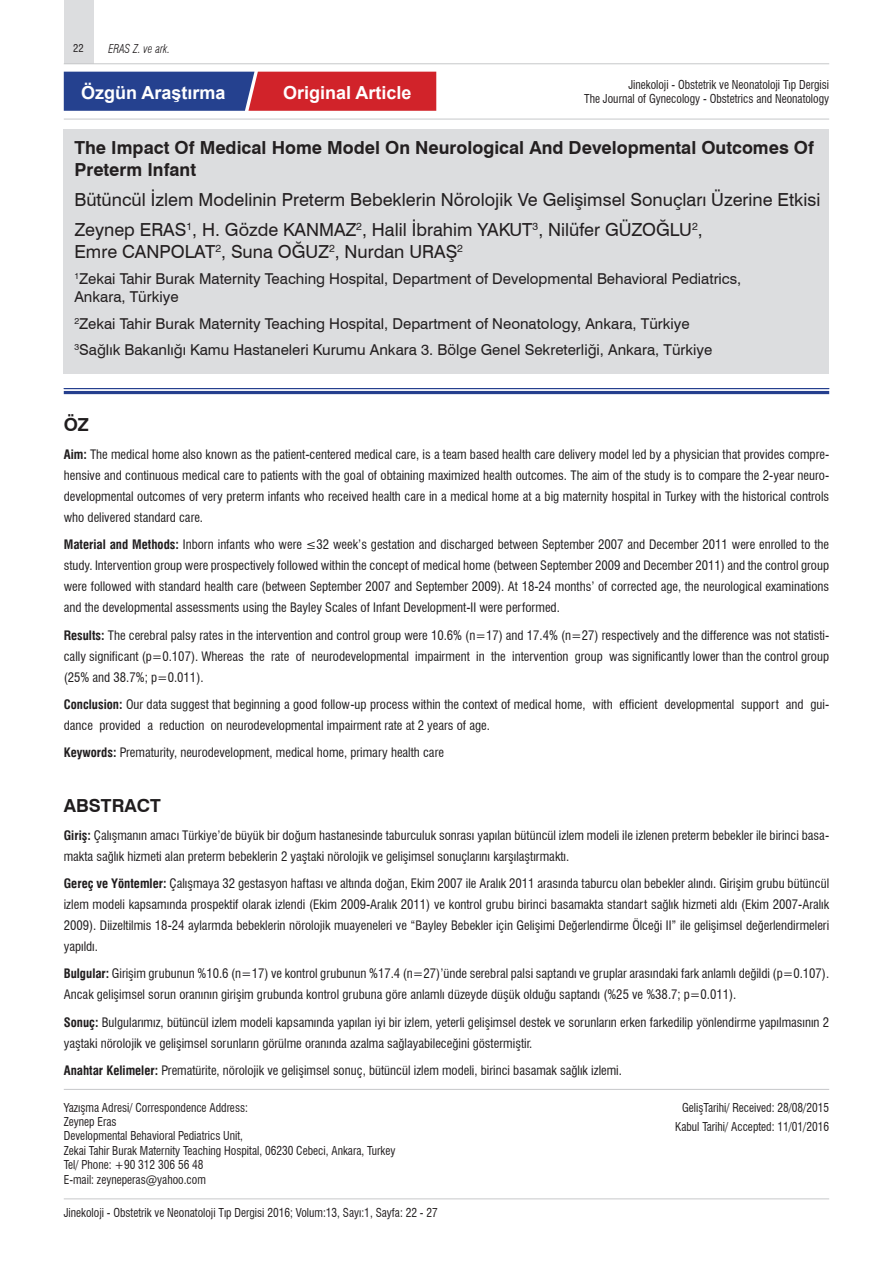
<style>
.page{position:relative;width:893px;height:1263px;background:#fff}
.page>*{position:absolute;margin:0;border:0;box-sizing:border-box;transform-origin:0 0}
.t1{font:18px/30.2px "Swiss 721 BT";color:#231f20}
.t2{font:700 18px/21.6px "Swiss 721 BT";color:#231f20}
.t3{font:700 18px "Arial";color:#fff}
.t4{font:700 18px "Swiss 721 BT";color:#201d1e}
.t5{font:15px/18px "Swiss 721 BT";color:#231f20}
.t6{font:condensed 12.75px/21px "Swiss 721 BT";color:#201d1e;text-align:justify}
.t7{font:condensed 12px/14.4px "Swiss 721 BT";color:#231f20;scale:.95 1}
.t8{font:italic 300 condensed 12px "Swiss 721 BT";color:#231f20;scale:.95 1}
.t9{font:condensed 10.5px "Swiss 721 BT";color:#231f20}
.s1{font-weight:700}
</style>
<div class="page">
<div style="left:64px;top:0;width:29px;height:64px;background:#dcdddf"></div>
<hr style="left:64px;top:63px;width:765px;height:1px;background:#c7c8ca">
<hr style="left:64px;top:1198px;width:765px;height:1px;background:#c7c8ca">
<hr style="left:64px;top:1089px;width:765px;height:1px;background:#c7c8ca">
<hr style="left:64px;top:119px;width:765px;height:1px;background:#c7c8ca">
<div style="left:64px;top:129px;width:765px;height:245px;background:#dcdddf"></div>
<hr style="left:64px;top:388px;width:765px;height:1px;background:#253f8e">
<hr style="left:64px;top:391px;width:765px;height:3px;background:#253f8e">
<svg style="left:64px;top:72px;width:372px;height:39px;background:#7b355f"></svg>
<p class="t9" style="left:73px;top:42px;width:12px">22</p>
<p class="t8" style="left:108px;top:42px;width:67px">ERAS Z. ve ark.</p>
<p class="t7" style="left:584px;top:77px;width:259px;text-align:right">Jinekoloji - Obstetrik ve Neonatoloji Tıp Dergisi<br>The Journal of Gynecology - Obstetrics and Neonatology</p>
<h1 class="t2" style="left:74px;top:136px;width:741px">The Impact Of Medical Home Model On Neurological And Developmental Outcomes Of<br>Preterm Infant</h1>
<h1 class="t1" style="left:74px;top:184px;width:747px">Bütüncül İzlem Modelinin Preterm Bebeklerin Nörolojik Ve Gelişimsel Sonuçları Üzerine Etkisi<br>Zeynep ERAS<sup>1</sup>, H. Gözde KANMAZ<sup>2</sup>, Halil İbrahim YAKUT<sup>3</sup>, Nilüfer GÜZOĞLU<sup>2</sup>,</h1>
<h1 class="t1" style="left:74px;top:235px;width:390px">Emre CANPOLAT<sup>2</sup>, Suna OĞUZ<sup>2</sup>, Nurdan URAŞ<sup>2</sup></h1>
<p class="t5" style="left:74px;top:269px;width:668px"><sup>1</sup>Zekai Tahir Burak Maternity Teaching Hospital, Department of Developmental Behavioral Pediatrics,<br>Ankara, Türkiye</p>
<p class="t5" style="left:74px;top:309px;width:639px;line-height:26.5px"><sup>2</sup>Zekai Tahir Burak Maternity Teaching Hospital, Department of Neonatology, Ankara, Türkiye<br><sup>3</sup>Sağlık Bakanlığı Kamu Hastaneleri Kurumu Ankara 3. Bölge Genel Sekreterliği, Ankara, Türkiye</p>
<h1 class="t3" style="left:81px;top:80px;width:146px">Özgün Araştırma</h1>
<h1 class="t3" style="left:283px;top:80px;width:130px">Original Article</h1>
<h1 class="t4" style="left:64px;top:413px;width:27px">ÖZ</h1>
<p class="t6" style="left:64px;top:444px;width:767px"><span class="s1">Aim:</span> The medical home also known as the patient-centered medical care, is a team based health care delivery model led by a physician that provides compre&shy;hensive and continuous medical care to patients with the goal of obtaining maximized health outcomes. The aim of the study is to compare the 2-year neuro&shy;developmental outcomes of very preterm infants who received health care in a medical home at a big maternity hospital in Turkey with the historical controls who delivered standard care.</p>
<p class="t6" style="left:64px;top:534px;width:767px"><span class="s1">Material and Methods:</span> Inborn infants who were ≤32 week’s gestation and discharged between September 2007 and December 2011 were enrolled to the study. Intervention group were prospectively followed within the concept of medical home (between September 2009 and December 2011) and the control group were followed with standard health care (between September 2007 and September 2009). At 18-24 months’ of corrected age, the neurological examinations and the developmental assessments using the Bayley Scales of Infant Development-II were performed.</p>
<p class="t6" style="left:64px;top:624px;width:767px"><span class="s1">Results:</span> The cerebral palsy rates in the intervention and control group were 10.6% (n=17) and 17.4% (n=27) respectively and the difference was not statisti&shy;cally significant (p=0.107). Whereas the rate of neurodevelopmental impairment in the intervention group was significantly lower than the control group (25% and 38.7%; p=0.011).</p>
<p class="t6" style="left:64px;top:694px;width:767px"><span class="s1">Conclusion:</span> Our data suggest that beginning a good follow-up process within the context of medical home, with efficient developmental support and gui&shy;dance provided a reduction on neurodevelopmental impairment rate at 2 years of age.</p>
<p class="t6" style="left:64px;top:742px;width:382px"><span class="s1">Keywords:</span> Prematurity, neurodevelopment, medical home, primary health care</p>
<h1 class="t4" style="left:64px;top:793px;width:99px">ABSTRACT</h1>
<p class="t6" style="left:64px;top:824px;width:767px"><span class="s1">Giriş:</span> Çalışmanın amacı Türkiye’de büyük bir doğum hastanesinde taburculuk sonrası yapılan bütüncül izlem modeli ile izlenen preterm bebekler ile birinci basa&shy;makta sağlık hizmeti alan preterm bebeklerin 2 yaştaki nörolojik ve gelişimsel sonuçlarını karşılaştırmaktı.</p>
<p class="t6" style="left:64px;top:873px;width:767px"><span class="s1">Gereç ve Yöntemler:</span> Çalışmaya 32 gestasyon haftası ve altında doğan, Ekim 2007 ile Aralık 2011 arasında taburcu olan bebekler alındı. Girişim grubu bütüncül izlem modeli kapsamında prospektif olarak izlendi (Ekim 2009-Aralık 2011) ve kontrol grubu birinci basamakta standart sağlık hizmeti aldı (Ekim 2007-Aralık 2009). Diizeltilmis 18-24 aylarmda bebeklerin nörolojik muayeneleri ve “Bayley Bebekler için Gelişimi Değerlendirme Ölceği II” ile gelişimsel değerlendirmeleri yapıldı.</p>
<p class="t6" style="left:64px;top:963px;width:767px"><span class="s1">Bulgular:</span> Girişim grubunun %10.6 (n=17) ve kontrol grubunun %17.4 (n=27)’ünde serebral palsi saptandı ve gruplar arasındaki fark anlamlı değildi (p=0.107).<br>Ancak gelişimsel sorun oranının girişim grubunda kontrol grubuna göre anlamlı düzeyde düşük olduğu saptandı (%25 ve %38.7; p=0.011).</p>
<p class="t6" style="left:64px;top:1011px;width:767px"><span class="s1">Sonuç:</span> Bulgularımız, bütüncül izlem modeli kapsamında yapılan iyi bir izlem, yeterli gelişimsel destek ve sorunların erken farkedilip yönlendirme yapılmasının 2 yaştaki nörolojik ve gelişimsel sorunların görülme oranında azalma sağlayabileceğini göstermiştir.</p>
<p class="t6" style="left:64px;top:1060px;width:560px"><span class="s1">Anahtar Kelimeler:</span> Prematürite, nörolojik ve gelişimsel sonuç, bütüncül izlem modeli, birinci basamak sağlık izlemi.</p>
<p class="t7" style="left:64px;top:1100px;width:351px">Yazışma Adresi/ Correspondence Address:<br>Zeynep Eras<br>Developmental Behavioral Pediatrics Unit,<br>Zekai Tahir Burak Maternity Teaching Hospital, 06230 Cebeci, Ankara, Turkey Tel/ Phone: +90 312 306 56 48<br>E-mail: zeyneperas@yahoo.com</p>
<p class="t7" style="left:675px;top:1097px;width:164px;line-height:19.5px;text-align:center">GelişTarihi/ Received: 28/08/2015<br>Kabul Tarihi/ Accepted: 11/01/2016</p>
<p class="t7" style="left:64px;top:1205px;width:395px">Jinekoloji - Obstetrik ve Neonatoloji Tıp Dergisi 2016; Volum:13, Sayı:1, Sayfa: 22 - 27</p>
</div>
